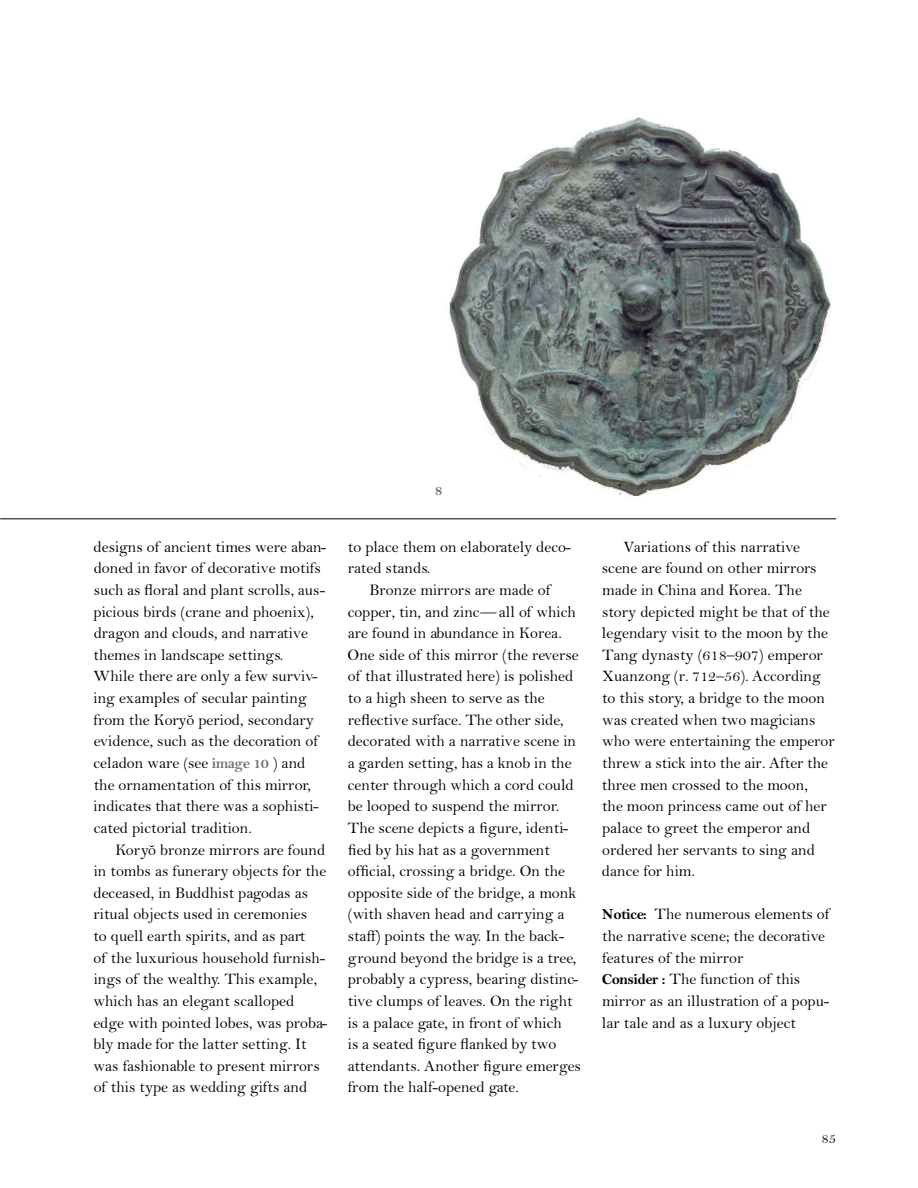
<style>
.page{position:relative;width:918px;height:1188px;background:#fff}
.page>*{position:absolute;margin:0;border:0;box-sizing:border-box;transform-origin:0 0}
.t1{font:16.2px/21.6px "Bell M Tdia";color:#000}
.t2{font:700 15px "Bell";color:#737373}
.t3{font:14.7px "Bell";color:#000}
.s1{font-family:"Bell";font-weight:700;font-size:15.3px;color:#737373}
.s2{font-family:"Bell";font-weight:700;font-size:15.3px}
</style>
<div class="page">
<hr style="left:0;top:519px;width:836px;height:1px;background:#000">
<img style="left:448px;top:115px;width:384px;height:383px">
<p class="t1" style="left:93px;top:537px;width:234px">designs of ancient times were aban&shy;doned in favor of decorative motifs such as floral and plant scrolls, aus&shy;picious birds (crane and phoenix), dragon and clouds, and narrative themes in landscape settings.<br>While there are only a few surviv&shy;ing examples of secular painting from the Koryô period, secondary evidence, such as the decoration of celadon ware (see <span class="s1">image 10</span> ) and the ornamentation of this mirror, indicates that there was a sophisti&shy;cated pictorial tradition.</p>
<p class="t1" style="left:93px;top:840px;width:235px;text-indent:22px">Koryô bronze mirrors are found in tombs as funerary objects for the deceased, in Buddhist pagodas as ritual objects used in ceremonies<br>to quell earth spirits, and as part<br>of the luxurious household furnish&shy;ings of the wealthy. This example, which has an elegant scalloped edge with pointed lobes, was proba&shy;bly made for the latter setting. It was fashionable to present mirrors of this type as wedding gifts and</p>
<p class="t2" style="left:435px;top:485px;width:9px">8</p>
<p class="t1" style="left:348px;top:537px;width:225px">to place them on elaborately deco&shy;rated stands.</p>
<p class="t1" style="left:348px;top:580px;width:235px;text-indent:22px">Bronze mirrors are made of copper, tin, and zinc—all of which are found in abundance in Korea.<br>One side of this mirror (the reverse of that illustrated here) is polished to a high sheen to serve as the reflective surface. The other side, decorated with a narrative scene in a garden setting, has a knob in the center through which a cord could be looped to suspend the mirror.<br>The scene depicts a figure, identi&shy;fied by his hat as a government official, crossing a bridge. On the opposite side of the bridge, a monk (with shaven head and carrying a staff) points the way. In the back&shy;ground beyond the bridge is a tree, probably a cypress, bearing distinc&shy;tive clumps of leaves. On the right is a palace gate, in front of which<br>is a seated figure flanked by two attendants. Another figure emerges from the half-opened gate.</p>
<p class="t1" style="left:602px;top:537px;width:234px;text-indent:22px">Variations of this narrative scene are found on other mirrors made in China and Korea. The story depicted might be that of the legendary visit to the moon by the<br>Tang dynasty (618–907) emperor<br>Xuanzong (r. 712–56). According to this story, a bridge to the moon was created when two magicians who were entertaining the emperor threw a stick into the air. After the three men crossed to the moon,<br>the moon princess came out of her palace to greet the emperor and ordered her servants to sing and dance for him.</p>
<p class="t1" style="left:602px;top:904px;width:229px"><span class="s2">Notice:</span> The numerous elements of the narrative scene; the decorative features of the mirror<br><span class="s2">Consider :</span> The function of this mirror as an illustration of a popu&shy;lar tale and as a luxury object</p>
<p class="t3" style="left:821px;top:1133px;width:16px">85</p>
</div>
